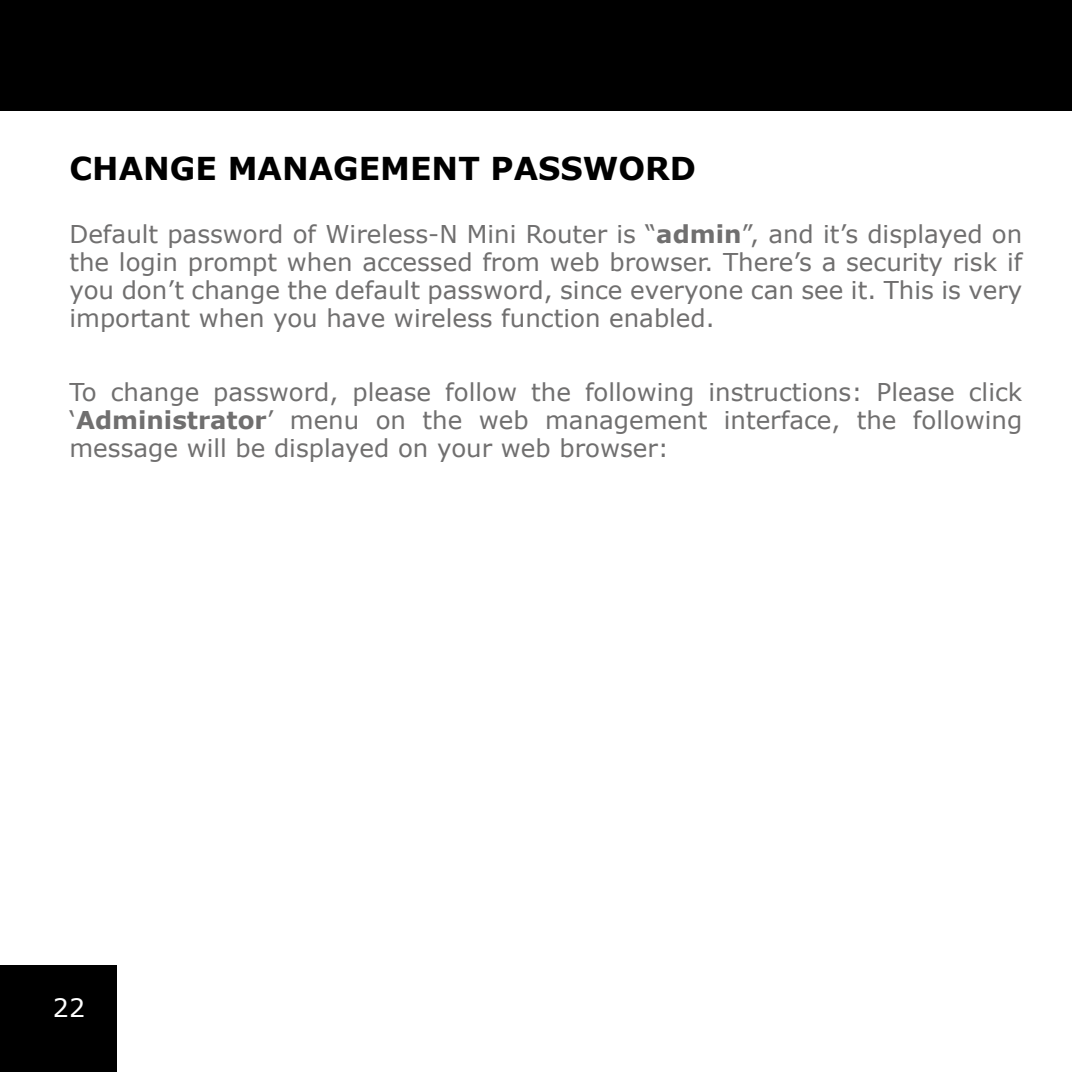
<style>
.page{position:relative;width:1072px;height:1072px;background:#fff}
.page>*{position:absolute;margin:0;border:0;box-sizing:border-box;transform-origin:0 0}
.t1{font:700 31.5px "Verdana";color:#000}
.t2{font:25.2px "Verdana";color:#fff}
.t3{font:24.5px/28px "Verdana";color:#706f6f;text-align:justify}
.s1{font-weight:700}
</style>
<div class="page">
<div style="left:0;top:0;width:1071px;height:110px;background:#000"></div>
<div style="left:0;top:965px;width:116px;height:106px;background:#000"></div>
<p class="t1" style="left:69px;top:147px;width:628px">CHANGE MANAGEMENT PASSWORD</p>
<p class="t3" style="left:69px;top:220px;width:954px">Default password of Wireless-N Mini Router is “<span class="s1">admin</span>”, and it’s displayed on the login prompt when accessed from web browser. There’s a security risk if you don’t change the default password, since everyone can see it. This is very important when you have wireless function enabled.</p>
<p class="t3" style="left:69px;top:378px;width:954px">To change password, please follow the following instructions: Please click ‘<span class="s1">Administrator</span>’ menu on the web management interface, the following message will be displayed on your web browser:</p>
<p class="t2" style="left:53px;top:990px;width:34px">22</p>
</div>
